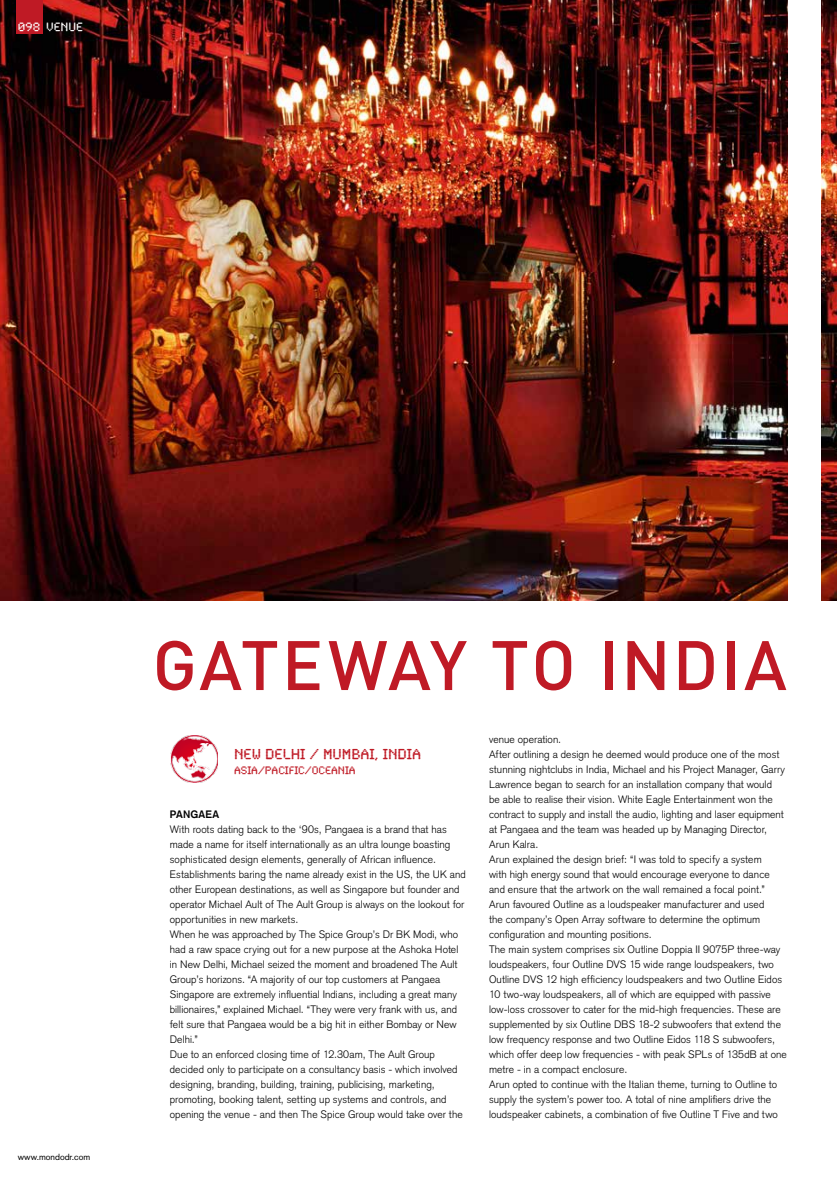
<style>
.page{position:relative;width:837px;height:1180px;background:#fff}
.page>*{position:absolute;margin:0;border:0;box-sizing:border-box;transform-origin:0 0}
.t1{font:500 68.75px "DIN";letter-spacing:.03em;color:#bf1a25}
.t2{font:15px "Synchro LET";color:#bf1a25}
.t3{font:12.5px "Synchro LET";color:#fff}
.t4{font:11.25px "Synchro LET";color:#bf1a25}
.t5{font:300 10.62px/15px "Akzidenz Grotesk";letter-spacing:.01em;color:#000}
.t6{font:700 10.62px "Akzidenz Grotesk";letter-spacing:.02em;color:#000}
.t7{font:8.75px "Akzidenz Grotesk";color:#000}
</style>
<div class="page">
<img style="left:821px;top:0;width:15px;height:600px">
<img style="left:0;top:0;width:787px;height:600px">
<img style="left:170px;top:735px;width:47px;height:48px">
<div style="left:16px;top:0;width:26px;height:33px;background:#bf1a25"></div>
<p class="t3" style="left:18px;top:15px;width:66px">098 VENUE</p>
<p class="t7" style="left:18px;top:1152px;width:74px">www.mondodr.com</p>
<h1 class="t1" style="left:152px;top:621px;width:635px">GATEWAY TO INDIA</h1>
<h2 class="t2" style="left:234px;top:741px;width:188px">NEW DELHI / MUMBAI, INDIA</h2>
<p class="t4" style="left:234px;top:760px;width:123px">ASIA/PACIFIC/OCEANIA</p>
<p class="t6" style="left:170px;top:808px;width:51px">PANGAEA</p>
<p class="t5" style="left:170px;top:822px;width:297px">With roots dating back to the ‘90s, Pangaea is a brand that has made a name for itself internationally as an ultra lounge boasting sophisticated design elements, generally of African influence.<br>Establishments baring the name already exist in the US, the UK and other European destinations, as well as Singapore but founder and operator Michael Ault of The Ault Group is always on the lookout for opportunities in new markets.<br>When he was approached by The Spice Group’s Dr BK Modi, who had a raw space crying out for a new purpose at the Ashoka Hotel in New Delhi, Michael seized the moment and broadened The Ault Group’s horizons. “A majority of our top customers at Pangaea Singapore are extremely influential Indians, including a great many billionaires,” explained Michael. “They were very frank with us, and felt sure that Pangaea would be a big hit in either Bombay or New Delhi.”<br>Due to an enforced closing time of 12.30am, The Ault Group decided only to participate on a consultancy basis - which involved designing, branding, building, training, publicising, marketing, promoting, booking talent, setting up systems and controls, and opening the venue - and then The Spice Group would take over the</p>
<p class="t5" style="left:489px;top:732px;width:299px">venue operation.<br>After outlining a design he deemed would produce one of the most stunning nightclubs in India, Michael and his Project Manager, Garry Lawrence began to search for an installation company that would<br>be able to realise their vision. White Eagle Entertainment won the contract to supply and install the audio, lighting and laser equipment at Pangaea and the team was headed up by Managing Director, Arun Kalra.<br>Arun explained the design brief: “I was told to specify a system<br>with high energy sound that would encourage everyone to dance and ensure that the artwork on the wall remained a focal point.” Arun favoured Outline as a loudspeaker manufacturer and used<br>the company’s Open Array software to determine the optimum configuration and mounting positions.<br>The main system comprises six Outline Doppia II 9075P three-way loudspeakers, four Outline DVS 15 wide range loudspeakers, two Outline DVS 12 high efficiency loudspeakers and two Outline Eidos 10 two-way loudspeakers, all of which are equipped with passive low-loss crossover to cater for the mid-high frequencies. These are supplemented by six Outline DBS 18-2 subwoofers that extend the low frequency response and two Outline Eidos 118 S subwoofers, which offer deep low frequencies - with peak SPLs of 135dB at one metre - in a compact enclosure.<br>Arun opted to continue with the Italian theme, turning to Outline to supply the system’s power too. A total of nine amplifiers drive the loudspeaker cabinets, a combination of five Outline T Five and two</p>
</div>
